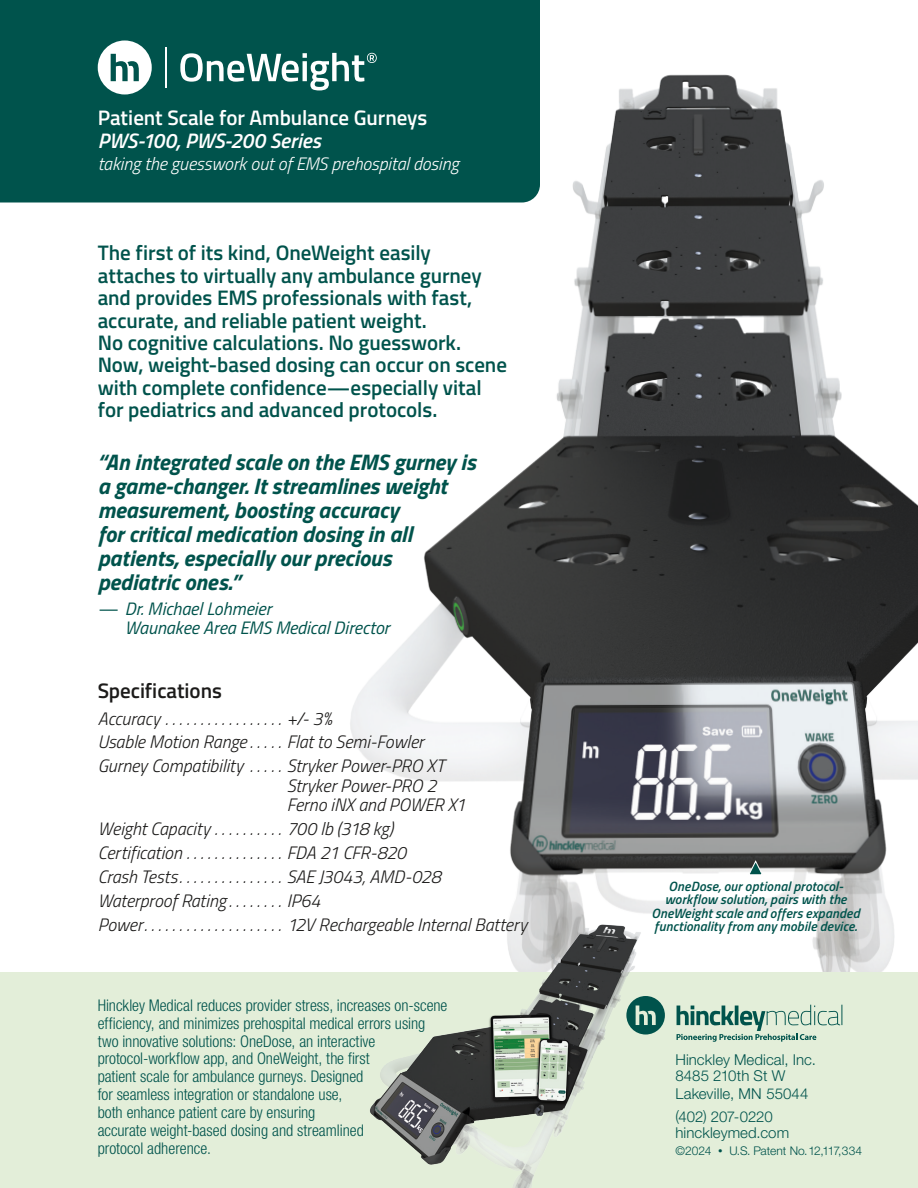
<style>
.page{position:relative;width:918px;height:1188px;background:#fff}
.page>*{position:absolute;margin:0;border:0;box-sizing:border-box;transform-origin:0 0}
.t1{font:italic 700 22.5px/24px "Titillium Web";color:#00534c}
.t2{font:600 21px/22.5px "Titillium Web";letter-spacing:-.005em;color:#00534c}
.t3{font:600 21px "Titillium Web";letter-spacing:-.005em;color:#fff}
.t4{font:italic 600 21px "Titillium Web";letter-spacing:-.005em;color:#fff}
.t5{font:600 21px "Titillium Web";color:#1c1b1a}
.t6{font:italic 300 18px/24px "Titillium Web";letter-spacing:-.005em;color:#1c1b1a}
.t7{font:italic 18px/19.5px "Titillium Web";letter-spacing:-.005em;color:#00534c}
.t8{font:italic 300 18px "Titillium Web";letter-spacing:-.005em;color:#fff}
.t9{font:300 condensed 16.2px/18px "Helvetica Neue LT Std";letter-spacing:-.005em;color:#00534c}
.t10{font:300 15px/16.5px "Helvetica Neue LT Std";letter-spacing:.005em;color:#00534c}
.t11{font:italic 600 13.5px/13.5px "Titillium Web";letter-spacing:.01em;color:#00534c;text-align:center}
.t12{font:300 12px "Helvetica Neue LT Std";letter-spacing:-.005em;color:#00534c}
.s1{font-size:9px}
</style>
<div class="page">
<img style="left:65px;top:74px;width:853px;height:898px">
<div style="left:0;top:972px;width:918px;height:216px;background:#e3eed9"></div>
<img style="left:331px;top:894px;width:346px;height:294px">
<svg style="left:626px;top:996px;width:216px;height:46px"></svg>
<div style="left:0;top:0;width:540px;height:202px;background:#00534c"></div>
<svg style="left:180px;top:53px;width:197px;height:37px"></svg>
<svg style="left:98px;top:40px;width:54px;height:54px"></svg>
<hr style="left:165px;top:47px;width:2px;height:41px;background:#fff">
<svg style="left:748px;top:861px;width:15px;height:14px"></svg>
<p class="t3" style="left:98px;top:102px;width:331px">Patient Scale for Ambulance Gurneys</p>
<p class="t4" style="left:98px;top:124px;width:225px">PWS-100, PWS-200 Series</p>
<p class="t8" style="left:98px;top:151px;width:363px">taking the guesswork out of EMS prehospital dosing</p>
<p class="t2" style="left:98px;top:240px;width:411px">The first of its kind, OneWeight easily attaches to virtually any ambulance gurney and provides EMS professionals with fast, accurate, and reliable patient weight.<br>No cognitive calculations. No guesswork.<br>Now, weight-based dosing can occur on scene with complete confidence—especially vital for pediatrics and advanced protocols.</p>
<h1 class="t1" style="left:98px;top:448px;width:379px">“An integrated scale on the EMS gurney is a game-changer. It streamlines weight measurement, boosting accuracy<br>for critical medication dosing in all patients, especially our precious pediatric ones.”</h1>
<p class="t7" style="left:125px;top:598px;width:266px;text-indent:-27px">— Dr. Michael Lohmeier<br>Waunakee Area EMS Medical Director</p>
<p class="t5" style="left:98px;top:674px;width:126px">Specifications</p>
<p class="t6" style="left:98px;top:705px;width:348px">Accuracy . . . . . . . . . . . . . . . . . +/- 3%<br>Usable Motion Range . . . . . Flat to Semi-Fowler<br>Gurney Compatibility . . . . . Stryker Power-PRO XT</p>
<p class="t6" style="left:287px;top:775px;width:180px;line-height:19.5px">Stryker Power-PRO 2<br>Ferno iNX and POWER X1</p>
<p class="t6" style="left:98px;top:816px;width:431px">Weight Capacity . . . . . . . . . . 700 lb (318 kg)<br>Certification . . . . . . . . . . . . . . FDA 21 CFR-820<br>Crash Tests . . . . . . . . . . . . . . . SAE J3043, AMD-028<br>Waterproof Rating . . . . . . . . IP64<br>Power . . . . . . . . . . . . . . . . . . . . 12V Rechargeable Internal Battery</p>
<p class="t9" style="left:98px;top:996px;width:351px">Hinckley Medical reduces provider stress, increases on-scene efficiency, and minimizes prehospital medical errors using two innovative solutions: OneDose, an interactive protocol-workflow app, and OneWeight, the first<br>patient scale for ambulance gurneys. Designed<br>for seamless integration or standalone use,<br>both enhance patient care by ensuring<br>accurate weight-based dosing and streamlined<br>protocol adherence.</p>
<p class="t11" style="left:652px;top:879px;width:210px">OneDose, our optional protocol&shy;workflow solution, pairs with the OneWeight scale and offers expanded functionality from any mobile device.</p>
<p class="t10" style="left:675px;top:1051px;width:142px">Hinckley Medical, Inc.<br>8485 210th St W</p>
<p class="t10" style="left:675px;top:1082px;width:134px;line-height:22.5px">Lakeville, MN 55044 (402) 207-0220</p>
<p class="t10" style="left:675px;top:1124px;width:115px">hinckleymed.com</p>
<p class="t12" style="left:675px;top:1143px;width:188px">©2024 <span class="s1">•</span> U.S. Patent No. 12,117,334</p>
</div>
